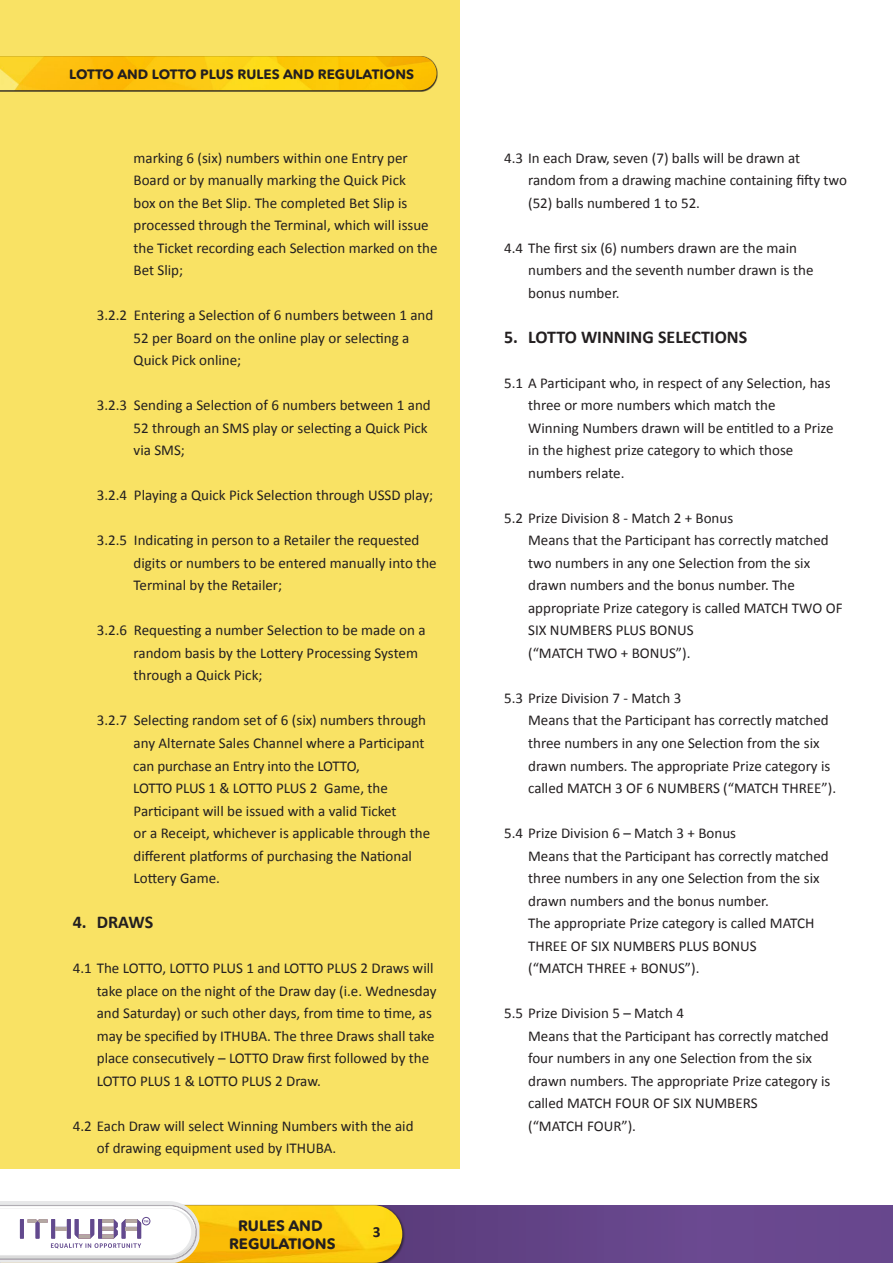
<style>
.page{position:relative;width:893px;height:1263px;background:#fff}
.page>*{position:absolute;margin:0;border:0;box-sizing:border-box;transform-origin:0 0}
.t1{font:700 18px "Calibri";color:#231f20}
.t2{font:700 15.45px "Calibri";color:#231f20}
.t3{font:15px/22.5px "Calibri";color:#231f20}
.t4{font:700 15px/18px "Avenir Next Rounded Pro";color:#231f20;text-align:center}
.t5{font:700 13.5px "Avenir Next Rounded Pro";letter-spacing:.005em;color:#231f20}
.t6{font:7.5px "Calibri";color:#62498e}
</style>
<div class="page">
<div style="left:0;top:0;width:459px;height:1169px;background:#f9e264"></div>
<div style="left:0;top:1205px;width:893px;height:58px;background:linear-gradient(to bottom,#654589,#654589)"></div>
<img style="left:199px;top:1205px;width:203px;height:58px">
<svg style="left:0;top:1201px;width:199px;height:62px"></svg>
<div style="left:0;top:56px;width:438px;height:35px;background:#231f20;opacity:.75"></div>
<p class="t5" style="left:69px;top:66px;width:346px">LOTTO AND LOTTO PLUS RULES AND REGULATIONS</p>
<p class="t5" style="left:72px;top:66px;width:346px">LOTTO AND LOTTO PLUS RULES AND REGULATIONS</p>
<p class="t3" style="left:134px;top:146px;width:276px">marking 6 (six) numbers within one Entry per</p>
<p class="t3" style="left:134px;top:169px;width:274px">Board or by manually marking the Quick Pick</p>
<p class="t3" style="left:134px;top:191px;width:275px">box on the Bet Slip. The completed Bet Slip is</p>
<p class="t3" style="left:134px;top:214px;width:297px">processed through the Terminal, which will issue</p>
<p class="t3" style="left:134px;top:236px;width:306px">the Ticket recording each Selection marked on the<br>Bet Slip;</p>
<p class="t3" style="left:97px;top:304px;width:338px">3.2.2 Entering a Selection of 6 numbers between 1 and</p>
<p class="t3" style="left:134px;top:326px;width:277px">52 per Board on the online play or selecting a</p>
<p class="t3" style="left:134px;top:349px;width:109px">Quick Pick online;</p>
<p class="t3" style="left:134px;top:394px;width:299px;text-indent:-37px">3.2.3 Sending a Selection of 6 numbers between 1 and<br>52 through an SMS play or selecting a Quick Pick via SMS;</p>
<p class="t3" style="left:97px;top:484px;width:338px">3.2.4 Playing a Quick Pick Selection through USSD play;</p>
<p class="t3" style="left:134px;top:529px;width:305px;text-indent:-37px">3.2.5 Indicating in person to a Retailer the requested digits or numbers to be entered manually into the<br>Terminal by the Retailer;</p>
<p class="t3" style="left:134px;top:619px;width:293px;text-indent:-37px">3.2.6 Requesting a number Selection to be made on a random basis by the Lottery Processing System through a Quick Pick;</p>
<p class="t3" style="left:133px;top:709px;width:294px;text-align:justify;text-indent:-36px">3.2.7 Selecting random set of 6 (six) numbers through any Alternate Sales Channel where a Participant can purchase an Entry into the LOTTO,</p>
<p class="t3" style="left:133px;top:776px;width:256px">LOTTO PLUS 1 &amp; LOTTO PLUS 2 Game, the</p>
<p class="t3" style="left:134px;top:799px;width:298px">Participant will be issued with a valid Ticket<br>or a Receipt, whichever is applicable through the different platforms of purchasing the National Lottery Game.</p>
<p class="t1" style="left:73px;top:909px;width:82px">4. DRAWS</p>
<p class="t3" style="left:73px;top:956px;width:362px">4.1 The LOTTO, LOTTO PLUS 1 and LOTTO PLUS 2 Draws will</p>
<p class="t3" style="left:97px;top:979px;width:341px">take place on the night of the Draw day (i.e. Wednesday</p>
<p class="t3" style="left:97px;top:1001px;width:339px">and Saturday) or such other days, from time to time, as may be specified by ITHUBA. The three Draws shall take place consecutively – LOTTO Draw first followed by the LOTTO PLUS 1 &amp; LOTTO PLUS 2 Draw.</p>
<p class="t3" style="left:97px;top:1114px;width:318px;text-indent:-24px">4.2 Each Draw will select Winning Numbers with the aid of drawing equipment used by ITHUBA.</p>
<p class="t6" style="left:143px;top:1218px;width:7px">™</p>
<p class="t4" style="left:229px;top:1216px;width:108px">RULES AND<br>REGULATIONS</p>
<p class="t2" style="left:373px;top:1221px;width:9px">3</p>
<p class="t3" style="left:528px;top:146px;width:320px;text-indent:-24px">4.3 In each Draw, seven (7) balls will be drawn at random from a drawing machine containing fifty two (52) balls numbered 1 to 52.</p>
<p class="t3" style="left:528px;top:236px;width:287px;text-indent:-24px">4.4 The first six (6) numbers drawn are the main numbers and the seventh number drawn is the</p>
<p class="t3" style="left:528px;top:281px;width:93px">bonus number.</p>
<p class="t1" style="left:504px;top:324px;width:245px">5. LOTTO WINNING SELECTIONS</p>
<p class="t3" style="left:528px;top:371px;width:304px;text-indent:-24px">5.1 A Participant who, in respect of any Selection, has three or more numbers which match the</p>
<p class="t3" style="left:528px;top:416px;width:307px">Winning Numbers drawn will be entitled to a Prize</p>
<p class="t3" style="left:528px;top:439px;width:267px">in the highest prize category to which those numbers relate.</p>
<p class="t3" style="left:504px;top:506px;width:231px">5.2 Prize Division 8 - Match 2 + Bonus</p>
<p class="t3" style="left:528px;top:529px;width:302px">Means that the Participant has correctly matched</p>
<p class="t3" style="left:528px;top:551px;width:284px">two numbers in any one Selection from the six</p>
<p class="t3" style="left:528px;top:574px;width:316px">drawn numbers and the bonus number. The appropriate Prize category is called MATCH TWO OF<br>SIX NUMBERS PLUS BONUS</p>
<p class="t3" style="left:528px;top:641px;width:164px">(“MATCH TWO + BONUS”).</p>
<p class="t3" style="left:504px;top:686px;width:179px">5.3 Prize Division 7 - Match 3</p>
<p class="t3" style="left:528px;top:709px;width:302px">Means that the Participant has correctly matched</p>
<p class="t3" style="left:528px;top:731px;width:293px">three numbers in any one Selection from the six</p>
<p class="t3" style="left:528px;top:754px;width:304px">drawn numbers. The appropriate Prize category is</p>
<p class="t3" style="left:528px;top:776px;width:310px">called MATCH 3 OF 6 NUMBERS (“MATCH THREE”).</p>
<p class="t3" style="left:504px;top:821px;width:233px">5.4 Prize Division 6 – Match 3 + Bonus</p>
<p class="t3" style="left:528px;top:844px;width:302px">Means that the Participant has correctly matched</p>
<p class="t3" style="left:528px;top:866px;width:293px">three numbers in any one Selection from the six</p>
<p class="t3" style="left:528px;top:889px;width:288px">drawn numbers and the bonus number.<br>The appropriate Prize category is called MATCH</p>
<p class="t3" style="left:528px;top:934px;width:230px">THREE OF SIX NUMBERS PLUS BONUS</p>
<p class="t3" style="left:528px;top:956px;width:173px">(“MATCH THREE + BONUS”).</p>
<p class="t3" style="left:504px;top:1001px;width:182px">5.5 Prize Division 5 – Match 4</p>
<p class="t3" style="left:528px;top:1024px;width:302px">Means that the Participant has correctly matched</p>
<p class="t3" style="left:528px;top:1046px;width:285px">four numbers in any one Selection from the six</p>
<p class="t3" style="left:528px;top:1069px;width:304px">drawn numbers. The appropriate Prize category is</p>
<p class="t3" style="left:528px;top:1091px;width:231px">called MATCH FOUR OF SIX NUMBERS</p>
<p class="t3" style="left:528px;top:1114px;width:109px">(“MATCH FOUR”).</p>
</div>
